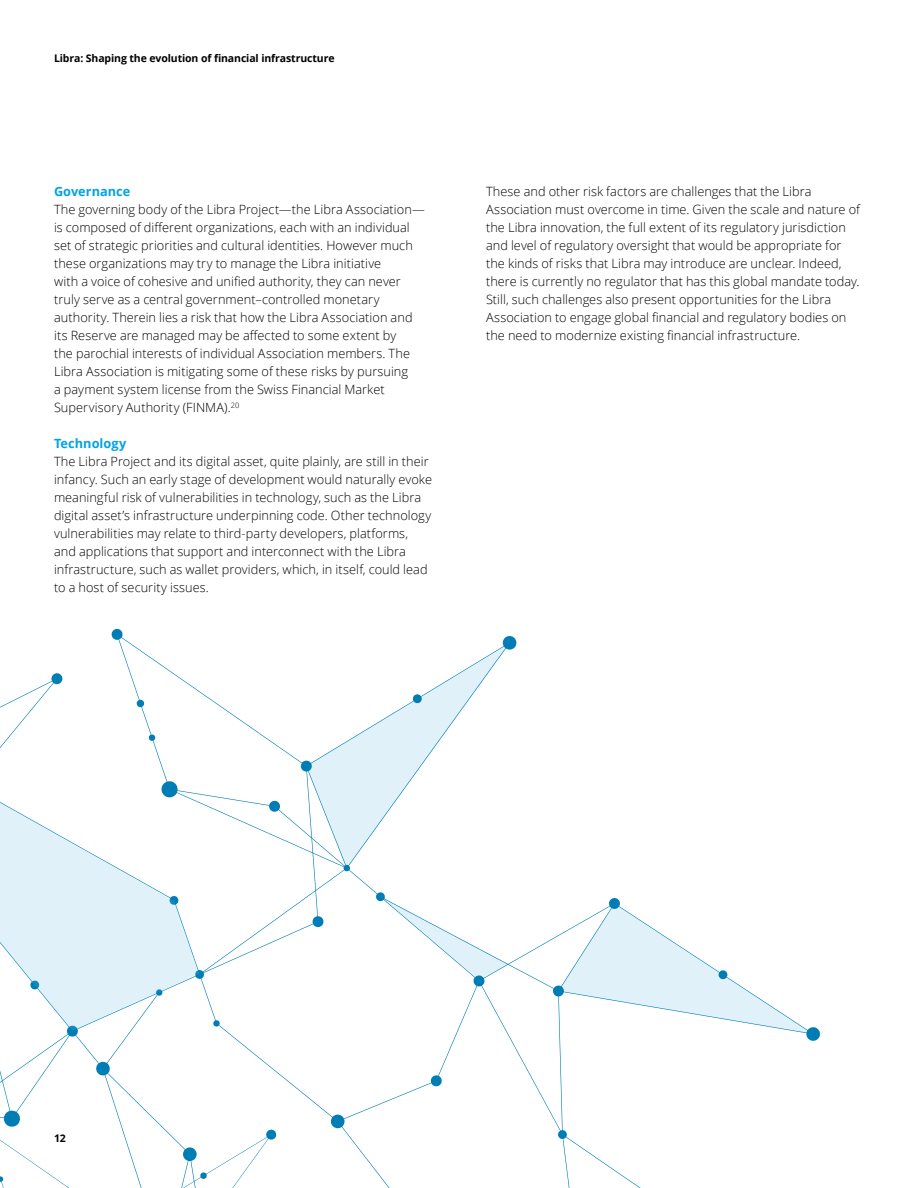
<style>
.page{position:relative;width:918px;height:1188px;background:#fff}
.page>*{position:absolute;margin:0;border:0;box-sizing:border-box;transform-origin:0 0}
.Body_copy__8_5_12pt{font:300 12.75px/18px "Open Sans";letter-spacing:.005em;color:#000}
.Body_copy__8_5_12pt-2{font:700 12.75px "Open Sans";color:#00a3e2}
.t1{font:700 10.5px "Open Sans";letter-spacing:-.01em;color:#000}
</style>
<div class="page">
<svg style="left:0;top:628px;width:820px;height:560px"></svg>
<svg style="left:0;top:1009px;width:499px;height:179px"></svg>
<svg style="left:0;top:786px;width:199px;height:245px;fill:#e0f1fa"></svg>
<p class="t1" style="left:54px;top:51px;width:282px">Libra: Shaping the evolution of financial infrastructure</p>
<p class="Body_copy__8_5_12pt-2" style="left:54px;top:182px;width:78px">Governance</p>
<p class="Body_copy__8_5_12pt" style="left:54px;top:200px;width:372px">The governing body of the Libra Project—the Libra Association— is composed of different organizations, each with an individual set of strategic priorities and cultural identities. However much these organizations may try to manage the Libra initiative<br>with a voice of cohesive and unified authority, they can never truly serve as a central government–controlled monetary authority. Therein lies a risk that how the Libra Association and its Reserve are managed may be affected to some extent by<br>the parochial interests of individual Association members. The Libra Association is mitigating some of these risks by pursuing<br>a payment system license from the Swiss Financial Market Supervisory Authority (FINMA).<sup>20</sup></p>
<p class="Body_copy__8_5_12pt-2" style="left:54px;top:434px;width:74px">Technology</p>
<p class="Body_copy__8_5_12pt" style="left:54px;top:452px;width:380px">The Libra Project and its digital asset, quite plainly, are still in their infancy. Such an early stage of development would naturally evoke meaningful risk of vulnerabilities in technology, such as the Libra digital asset’s infrastructure underpinning code. Other technology vulnerabilities may relate to third-party developers, platforms, and applications that support and interconnect with the Libra infrastructure, such as wallet providers, which, in itself, could lead to a host of security issues.</p>
<p class="Body_copy__8_5_12pt" style="left:486px;top:182px;width:375px">These and other risk factors are challenges that the Libra Association must overcome in time. Given the scale and nature of the Libra innovation, the full extent of its regulatory jurisdiction and level of regulatory oversight that would be appropriate for the kinds of risks that Libra may introduce are unclear. Indeed, there is currently no regulator that has this global mandate today.<br>Still, such challenges also present opportunities for the Libra Association to engage global financial and regulatory bodies on the need to modernize existing financial infrastructure.</p>
<p class="t1" style="left:54px;top:1131px;width:13px">12</p>
</div>
